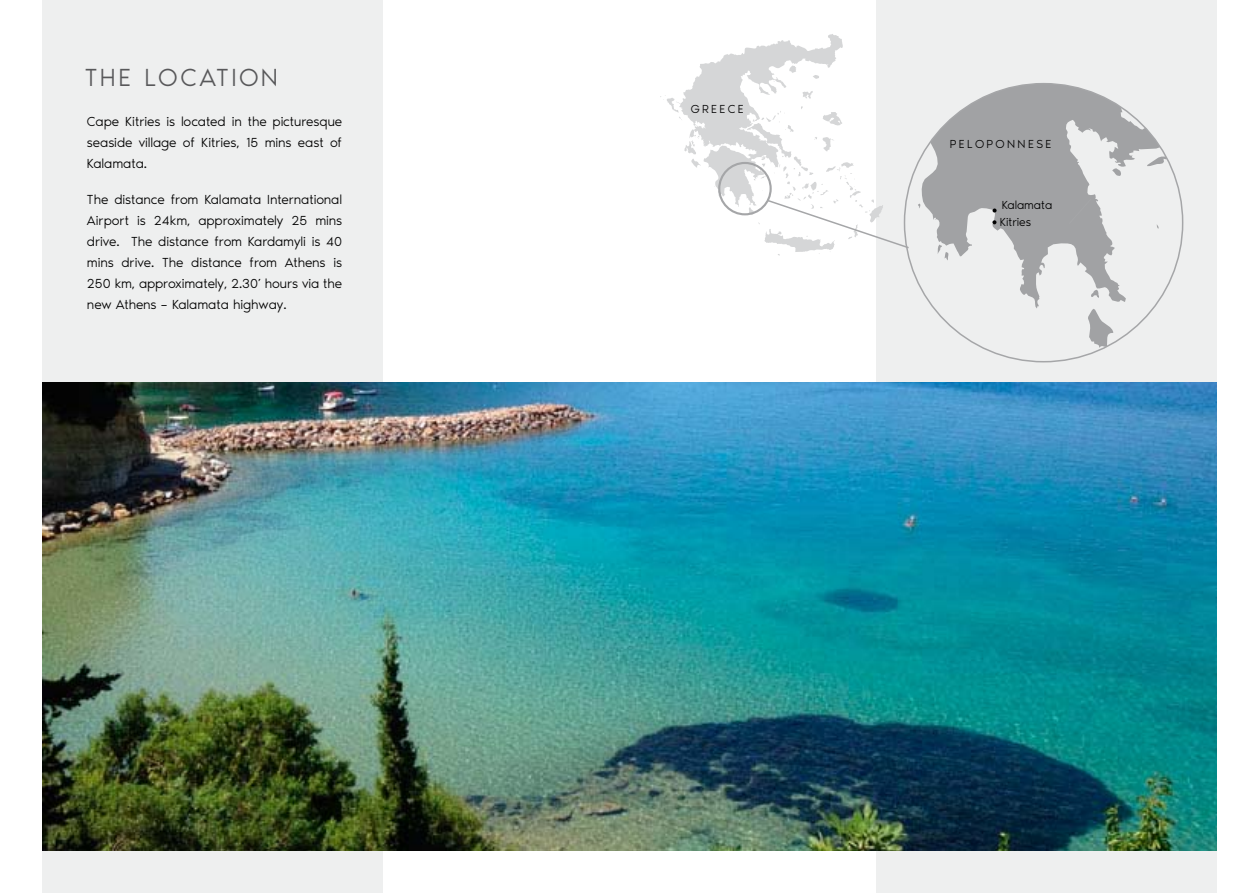
<style>
.page{position:relative;width:1259px;height:893px;background:#fff}
.page>*{position:absolute;margin:0;border:0;box-sizing:border-box;transform-origin:0 0}
.t1{font:300 25.5px "Noir Pro";letter-spacing:.1em;color:#58585a}
.t2{font:300 13.5px/21px "Noir Pro";letter-spacing:-.01em;color:#000;text-align:justify}
.t3{font:300 12px/16.5px "Noir Pro";color:#000}
</style>
<div class="page">
<div style="left:43px;top:0;width:340px;height:893px;background:#eeefef"></div>
<div style="left:876px;top:0;width:340px;height:893px;background:#eeefef"></div>
<svg style="left:906px;top:84px;width:276px;height:278px"></svg>
<svg style="left:660px;top:34px;width:201px;height:222px"></svg>
<img style="left:43px;top:383px;width:1173px;height:467px">
<div style="left:718px;top:162px;width:53px;height:53px;border:2px solid #a5a6a8;border-radius:50%"></div>
<svg style="left:992px;top:208px;width:4px;height:5px"></svg>
<svg style="left:992px;top:220px;width:4px;height:4px"></svg>
<svg style="left:1068px;top:198px;width:24px;height:27px"></svg>
<svg style="left:765px;top:198px;width:145px;height:52px"></svg>
<h1 class="t1" style="left:85px;top:59px;width:191px">Th e location</h1>
<p class="t2" style="left:87px;top:110px;width:257px">Cape Kitries is located in the picturesque seaside village of Kitries, 15 mins east of Kalamata.</p>
<p class="t2" style="left:87px;top:188px;width:257px">The distance from Kalamata International Airport is 24km, approximately 25 mins drive. The distance from Kardamyli is 40 mins drive. The distance from Athens is 250 km, approximately, 2.30’ hours via the new Athens – Kalamata highway.</p>
<p class="t3" style="left:690px;top:100px;width:20px">GREE</p>
<p class="t3" style="left:728px;top:100px;width:16px">CE</p>
<p class="t3" style="left:950px;top:135px;width:36px">PE LOPO</p>
<p class="t3" style="left:1007px;top:135px;width:30px">NNESE</p>
<p class="t3" style="left:999px;top:196px;width:54px">Kalamata<br>Kitries</p>
</div>
